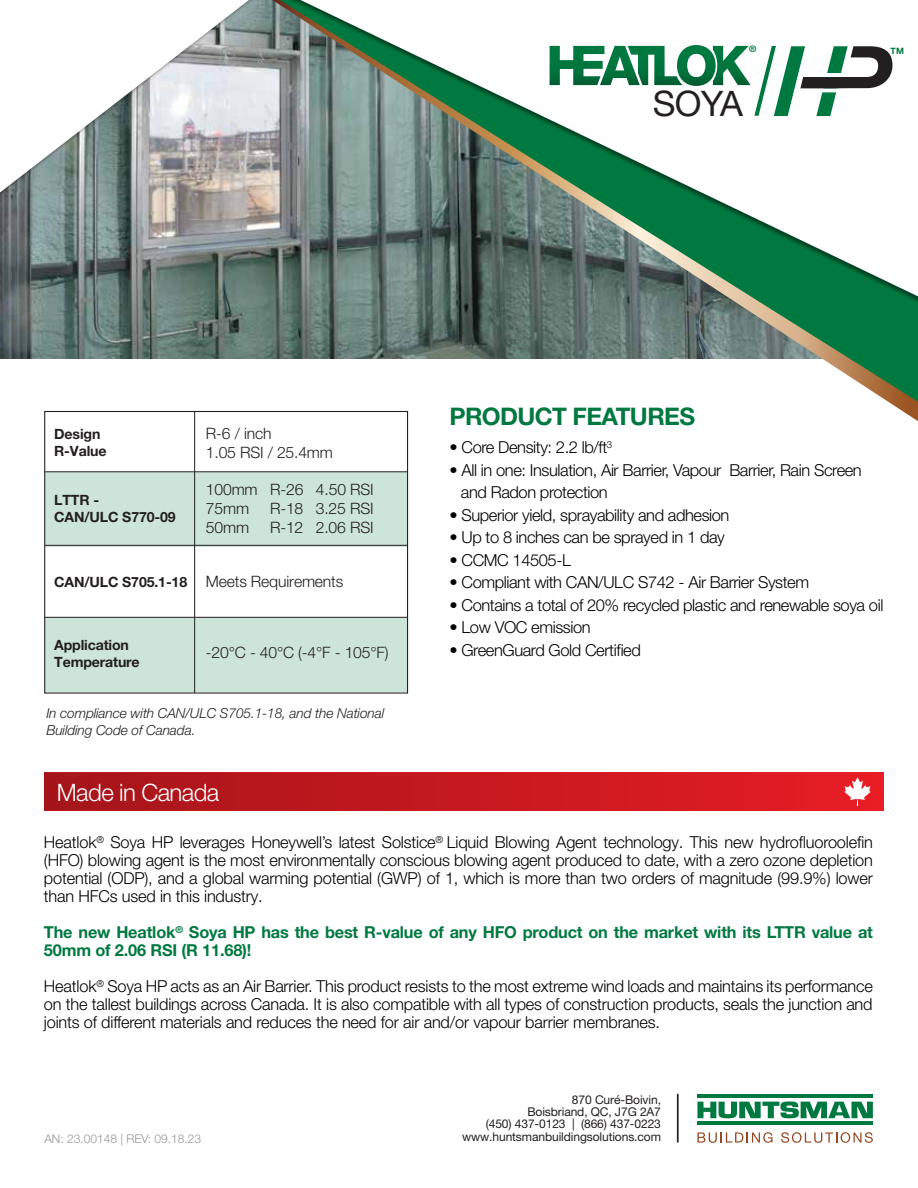
<style>
.page{position:relative;width:918px;height:1188px;background:#fff}
.page>*{position:absolute;margin:0;border:0;box-sizing:border-box;transform-origin:0 0}
.t1{font:35.1px "Helvetica Neue LT Pro";color:#231f20}
.t2{font:700 24.3px "Helvetica Neue LT Pro";letter-spacing:-.025em;color:#007940}
.t3{font:300 24px "Helvetica Neue LT Pro";letter-spacing:-.025em;color:#fff}
.t4{font:300 16.5px/18px "Helvetica Neue LT Pro";letter-spacing:-.025em;color:#000;text-align:justify}
.t5{font:700 16.5px/18px "Helvetica Neue LT Pro";letter-spacing:-.01em;color:#007940}
.t6{font:300 15.75px/18.9px "Helvetica Neue LT Pro";letter-spacing:-.01em;color:#231f20}
.t7{font:700 14.1px/17px "Helvetica Neue LT Pro";letter-spacing:-.01em;color:#231f20}
.t8{font:italic 300 13.8px/16.5px "Helvetica Neue LT Pro";letter-spacing:-.01em;color:#231f20}
.t9{font:12.15px/12.5px "Helvetica Neue LT Pro";letter-spacing:-.01em;color:#231f20;text-align:right}
.t10{font:300 12px "Helvetica Neue LT Pro";color:#939598}
.t11{font:700 9px "Helvetica Neue LT Pro";color:#007940}
.t12{font:700 8.7px "Helvetica Neue LT Pro";color:#007940}
.s1{font-weight:700;font-size:14.1px}
</style>
<div class="page">
<img style="left:0;top:310px;width:260px;height:48px">
<hr style="left:677px;top:1094px;width:2px;height:48px;background:#231f20">
<svg style="left:697px;top:1102px;width:176px;height:16px"></svg>
<hr style="left:697px;top:1095px;width:176px;height:3px;background:#007940">
<hr style="left:697px;top:1122px;width:176px;height:3px;background:#007940">
<svg style="left:697px;top:1132px;width:76px;height:11px"></svg>
<svg style="left:781px;top:1132px;width:92px;height:11px"></svg>
<div style="left:45px;top:472px;width:363px;height:74px;background:#cde4d9"></div>
<div style="left:45px;top:617px;width:363px;height:75px;background:#cde4d9"></div>
<hr style="left:194px;top:411px;width:1px;height:282px;background:#231f20">
<div style="left:44px;top:411px;width:364px;height:283px;border:1px solid #231f20"></div>
<hr style="left:45px;top:617px;width:363px;height:1px;background:#231f20">
<svg style="left:260px;top:310px;width:658px;height:100px"></svg>
<img style="left:0;top:303px;width:918px;height:7px">
<svg style="left:0;top:0;width:918px;height:303px"></svg>
<svg style="left:550px;top:45px;width:342px;height:71px"></svg>
<div style="left:44px;top:772px;width:840px;height:39px;background:linear-gradient(to right,#a4151a,#e81d24)"></div>
<svg style="left:844px;top:777px;width:27px;height:29px"></svg>
<hr style="left:45px;top:545px;width:363px;height:1px;background:#231f20">
<hr style="left:45px;top:471px;width:363px;height:1px;background:#231f20">
<p class="t11" style="left:749px;top:43px;width:9px">®</p>
<h1 class="t1" style="left:653px;top:82px;width:91px">SOYA</h1>
<p class="t12" style="left:890px;top:46px;width:15px">TM</p>
<p class="t7" style="left:54px;top:425px;width:54px">Design<br>R-Value</p>
<p class="t7" style="left:54px;top:491px;width:123px">LTTR -<br>CAN/ULC S770-09</p>
<p class="t6" style="left:206px;top:424px;width:129px">R-6 / inch<br>1.05 RSI / 25.4mm</p>
<p class="t6" style="left:206px;top:480px;width:169px">100mm R-26 4.50 RSI<br>75mm</p>
<p class="t6" style="left:270px;top:498px;width:105px">R-18 3.25 RSI</p>
<p class="t6" style="left:206px;top:517px;width:45px">50mm</p>
<p class="t6" style="left:270px;top:517px;width:105px">R-12 2.06 RSI</p>
<p class="t6" style="left:54px;top:572px;width:291px"><span class="s1">CAN/ULC S705.1-18</span> Meets Requirements</p>
<p class="t7" style="left:54px;top:636px;width:87px">Application<br>Temperature</p>
<p class="t6" style="left:206px;top:643px;width:184px">-20°C - 40°C (-4°F - 105°F)</p>
<p class="t8" style="left:46px;top:705px;width:339px">In compliance with CAN/ULC S705.1-18, and the National<br>Building Code of Canada.</p>
<h3 class="t3" style="left:57px;top:777px;width:164px">Made in Canada</h3>
<h2 class="t2" style="left:449px;top:401px;width:247px">PRODUCT FEATURES</h2>
<p class="t4" style="left:449px;top:438px;width:164px">• Core Density: 2.2 lb/ft<sup>3</sup></p>
<p class="t4" style="left:461px;top:458px;width:402px;line-height:22.5px;text-indent:-11px">• All in one: Insulation, Air Barrier, Vapour Barrier, Rain Screen and Radon protection</p>
<p class="t4" style="left:449px;top:505px;width:282px">• Superior yield, sprayability and adhesion</p>
<p class="t4" style="left:449px;top:528px;width:277px">• Up to 8 inches can be sprayed in 1 day</p>
<p class="t4" style="left:449px;top:550px;width:123px">• CCMC 14505-L</p>
<p class="t4" style="left:449px;top:573px;width:361px">• Compliant with CAN/ULC S742 - Air Barrier System</p>
<p class="t4" style="left:449px;top:595px;width:435px">• Contains a total of 20% recycled plastic and renewable soya oil</p>
<p class="t4" style="left:449px;top:618px;width:143px">• Low VOC emission</p>
<p class="t4" style="left:449px;top:640px;width:193px">• GreenGuard Gold Certified</p>
<p class="t4" style="left:44px;top:833px;width:831px">Heatlok<sup>®</sup> Soya HP leverages Honeywell’s latest Solstice<sup>®</sup> Liquid Blowing Agent technology. This new hydrofluoroolefin (HFO) blowing agent is the most environmentally conscious blowing agent produced to date, with a zero ozone depletion potential (ODP), and a global warming potential (GWP) of 1, which is more than two orders of magnitude (99.9%) lower than HFCs used in this industry.</p>
<p class="t5" style="left:44px;top:923px;width:831px">The new Heatlok<sup>®</sup> Soya HP has the best R-value of any HFO product on the market with its LTTR value at<br>50mm of 2.06 RSI (R 11.68)!</p>
<p class="t4" style="left:44px;top:977px;width:831px">Heatlok<sup>®</sup> Soya HP acts as an Air Barrier. This product resists to the most extreme wind loads and maintains its performance on the tallest buildings across Canada. It is also compatible with all types of construction products, seals the junction and joints of different materials and reduces the need for air and/or vapour barrier membranes.</p>
<p class="t9" style="left:486px;top:1093px;width:177px">870 Curé-Boivin,<br>Boisbriand, QC, J7G 2A7<br>(450) 437-0123 | (866) 437-0223</p>
<p class="t10" style="left:44px;top:1132px;width:158px">AN: 23.00148 | REV: 09.18.23</p>
<p class="t9" style="left:462px;top:1130px;width:200px">www.huntsmanbuildingsolutions.com</p>
</div>
